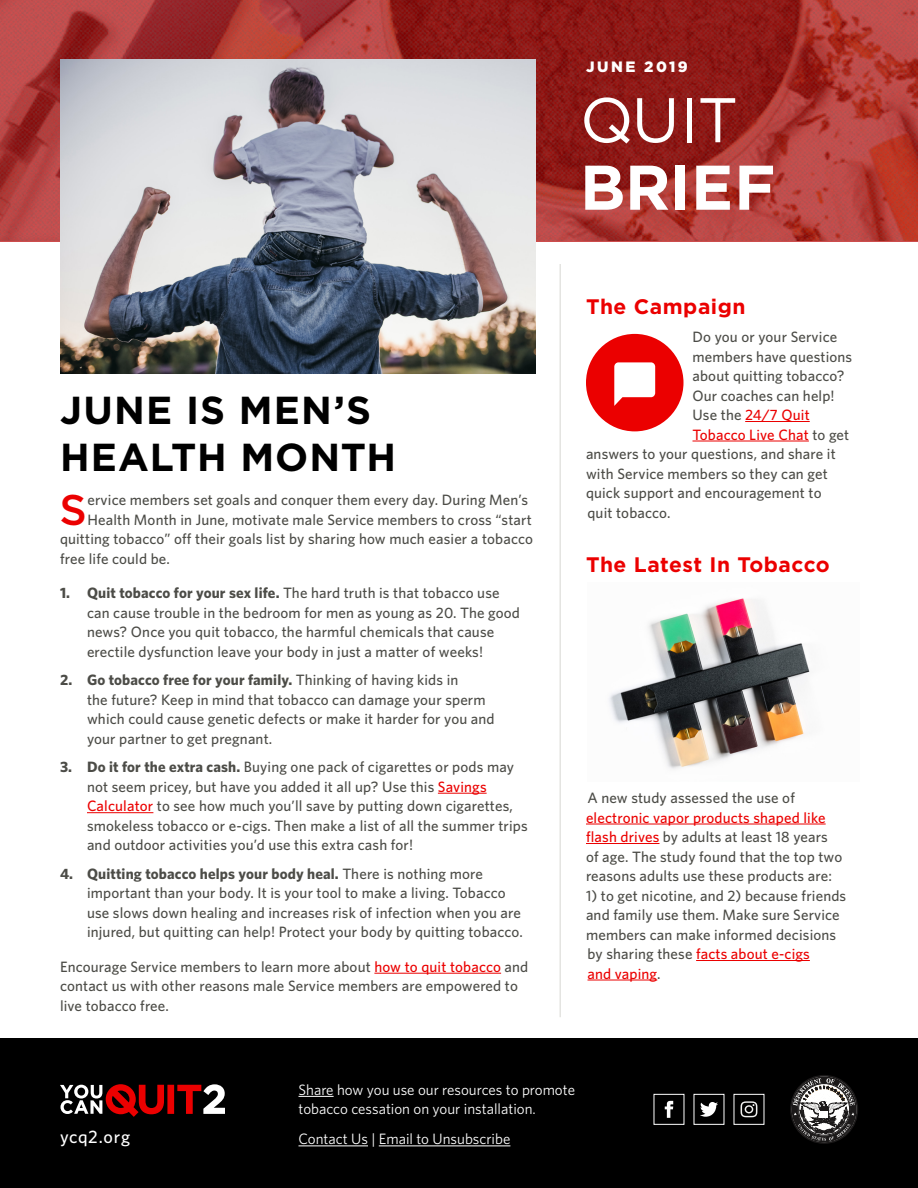
<style>
.page{position:relative;width:918px;height:1188px;background:#fff}
.page>*{position:absolute;margin:0;border:0;box-sizing:border-box;transform-origin:0 0}
.t1{font:700 63px/67.5px "Gotham";color:#fff}
.t2{font:500 42.9px "Gotham";color:#eb0000}
.t3{font:700 39px/46.5px "Gotham";letter-spacing:.025em;color:#000}
.t4{font:700 21px "Gotham";letter-spacing:.025em;color:#eb0000}
.t5{font:500 18px "Whitney";letter-spacing:.035em;color:#fff}
.t6{font:500 15px/19.5px "Whitney";letter-spacing:.01em;color:#4c4c47}
.t7{font:15px/19.5px "Whitney";color:#fff}
.t8{font:500 15px "Whitney";letter-spacing:.01em;color:#eb0000}
.t9{font:900 15px "Gotham";letter-spacing:.17em;color:#fff}
.s1{font-weight:400}
.s2{font-weight:700}
.s3{color:#eb0000}
.s4{color:#4c4c47}
</style>
<div class="page">
<div style="left:0;top:1039px;width:918px;height:149px;background:#000"></div>
<svg style="left:0;top:0;width:918px;height:242px;background:#a3302d"></svg>
<hr style="left:298px;top:1096px;width:36px;height:1px;background:#fff">
<hr style="left:298px;top:1146px;width:70px;height:1px;background:#fff">
<hr style="left:379px;top:1146px;width:131px;height:1px;background:#fff">
<svg style="left:60px;top:1084px;width:165px;height:33px"></svg>
<div style="left:790px;top:1075px;width:68px;height:69px;border:2px solid #1b1919;border-radius:50%"></div>
<svg style="left:793px;top:1078px;width:62px;height:63px;background:#6a6868"></svg>
<svg style="left:700px;top:1102px;width:18px;height:15px"></svg>
<div style="left:694px;top:1094px;width:30px;height:31px;border:1px solid #fff"></div>
<svg style="left:741px;top:1101px;width:16px;height:16px"></svg>
<div style="left:734px;top:1094px;width:30px;height:31px;border:1px solid #fff"></div>
<svg style="left:665px;top:1101px;width:8px;height:17px"></svg>
<div style="left:654px;top:1094px;width:30px;height:31px;border:1px solid #fff"></div>
<hr style="left:586px;top:824px;width:240px;height:1px;background:#eb0000">
<hr style="left:586px;top:843px;width:73px;height:1px;background:#eb0000">
<hr style="left:696px;top:960px;width:114px;height:1px;background:#eb0000">
<hr style="left:588px;top:980px;width:69px;height:1px;background:#eb0000">
<img style="left:60px;top:60px;width:475px;height:314px">
<hr style="left:438px;top:793px;width:49px;height:1px;background:#eb0000">
<hr style="left:87px;top:812px;width:66px;height:1px;background:#eb0000">
<hr style="left:374px;top:973px;width:127px;height:1px;background:#eb0000">
<hr style="left:745px;top:421px;width:65px;height:1px;background:#eb0000">
<hr style="left:693px;top:441px;width:116px;height:1px;background:#eb0000">
<hr style="left:560px;top:264px;width:1px;height:753px;background:#e4e4e1">
<img style="left:609px;top:598px;width:201px;height:171px">
<svg style="left:586px;top:334px;width:98px;height:97px"></svg>
<p class="t9" style="left:586px;top:56px;width:103px">JUNE 2019</p>
<h1 class="t1" style="left:580px;top:86px;width:197px"><span class="s1">QUIT<br></span>BRIEF</h1>
<h2 class="t3" style="left:60px;top:387px;width:338px">JUNE IS MEN’S<br>HEALTH MONTH</h2>
<p class="t2" style="left:60px;top:481px;width:29px">S</p>
<p class="t6" style="left:88px;top:490px;width:442px">ervice members set goals and conquer them every day. During Men’s</p>
<p class="t6" style="left:88px;top:510px;width:446px">Health Month in June, motivate male Service members to cross “start</p>
<p class="t6" style="left:60px;top:529px;width:474px">quitting tobacco” off their goals list by sharing how much easier a tobacco</p>
<p class="t6" style="left:60px;top:549px;width:111px">free life could be.</p>
<p class="t6" style="left:87px;top:583px;width:434px;text-indent:-27px"><span class="s2">1. Quit tobacco for your sex life.</span> The hard truth is that tobacco use can cause trouble in the bedroom for men as young as 20. The good news? Once you quit tobacco, the harmful chemicals that cause erectile dysfunction leave your body in just a matter of weeks!</p>
<p class="t6" style="left:87px;top:670px;width:409px;text-indent:-27px"><span class="s2">2. Go tobacco free for your family.</span> Thinking of having kids in<br>the future? Keep in mind that tobacco can damage your sperm which could cause genetic defects or make it harder for you and your partner to get pregnant.</p>
<p class="t6" style="left:87px;top:757px;width:442px;text-indent:-27px"><span class="s2">3. Do it for the extra cash.</span> Buying one pack of cigarettes or pods may not seem pricey, but have you added it all up? Use this <span class="s3">Savings Calculator</span> to see how much you’ll save by putting down cigarettes, smokeless tobacco or e-cigs. Then make a list of all the summer trips and outdoor activities you’d use this extra cash for!</p>
<p class="t6" style="left:87px;top:864px;width:437px;text-indent:-27px"><span class="s2">4. Quitting tobacco helps your body heal.</span> There is nothing more important than your body. It is your tool to make a living. Tobacco use slows down healing and increases risk of infection when you are injured, but quitting can help! Protect your body by quitting tobacco.</p>
<p class="t6" style="left:60px;top:957px;width:470px">Encourage Service members to learn more about <span class="s3">how to quit tobacco</span> and contact us with other reasons male Service members are empowered to live tobacco free.</p>
<h3 class="t4" style="left:586px;top:292px;width:161px">The Campaign</h3>
<p class="t6" style="left:693px;top:327px;width:146px">Do you or your Service</p>
<p class="t6" style="left:693px;top:346px;width:161px">members have questions</p>
<p class="t6" style="left:693px;top:366px;width:154px">about quitting tobacco?</p>
<p class="t6" style="left:693px;top:385px;width:144px">Our coaches can help!</p>
<p class="t8" style="left:693px;top:405px;width:119px"><span class="s4">Use the</span> 24/7 Quit</p>
<p class="t8" style="left:693px;top:424px;width:158px">Tobacco Live Chat <span class="s4">to get</span></p>
<p class="t6" style="left:586px;top:444px;width:251px">answers to your questions, and share it</p>
<p class="t6" style="left:586px;top:463px;width:243px">with Service members so they can get</p>
<p class="t6" style="left:586px;top:483px;width:237px">quick support and encouragement to</p>
<p class="t6" style="left:588px;top:502px;width:84px">quit tobacco.</p>
<h3 class="t4" style="left:586px;top:551px;width:245px">The Latest In Tobacco</h3>
<p class="t6" style="left:586px;top:788px;width:258px">A new study assessed the use of <span class="s3">electronic vapor products shaped like flash drives</span> by adults at least 18 years of age. The study found that the top two reasons adults use these products are:</p>
<p class="t6" style="left:586px;top:885px;width:262px">1) to get nicotine, and 2) because friends and family use them. Make sure Service members can make informed decisions by sharing these <span class="s3">facts about e-cigs<br>and vaping</span>.</p>
<p class="t7" style="left:298px;top:1080px;width:278px">Share how you use our resources to promote tobacco cessation on your installation.</p>
<p class="t5" style="left:60px;top:1125px;width:72px">ycq2.org</p>
<p class="t7" style="left:298px;top:1129px;width:213px">Contact Us | Email to Unsubscribe</p>
</div>
